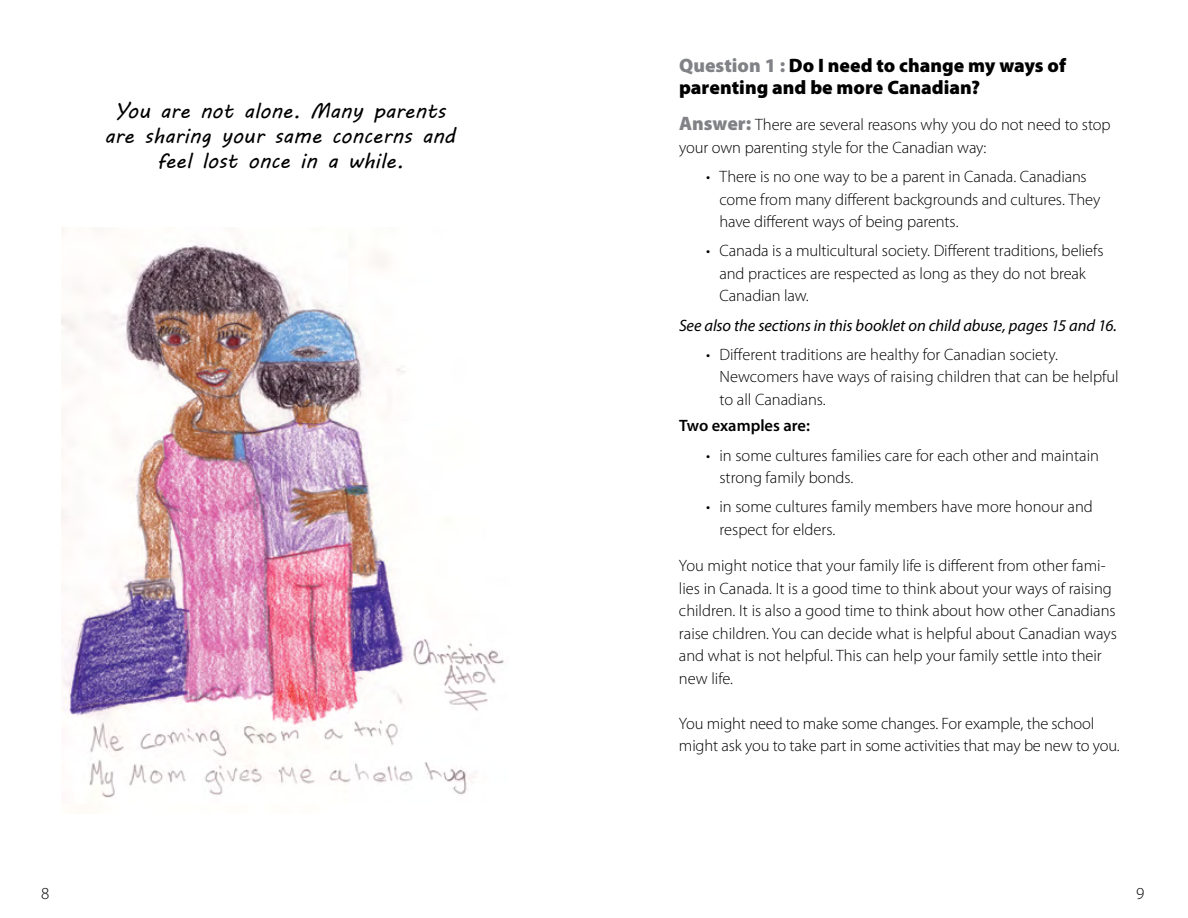
<style>
.page{position:relative;width:1188px;height:918px;background:#fff}
.page>*{position:absolute;margin:0;border:0;box-sizing:border-box;transform-origin:0 0}
.t1{font:21px/25.2px "MV Boli";color:#000;text-align:center}
.t2{font:900 19.5px/22.5px "Myriad Pro";color:#000}
.t3{font:300 16.8px "Myriad Pro";color:#000}
.t4{font:300 16.5px/22.5px "Myriad Pro";color:#000}
.t5{font:italic 16.5px "Myriad Pro";letter-spacing:-.005em;color:#000}
.t6{font:600 16.5px "Myriad Pro";color:#000}
.s1{color:#808285}
.s2{font-weight:900;font-size:19.5px;color:#808285}
</style>
<div class="page">
<img style="left:61px;top:228px;width:444px;height:570px">
<p class="t1" style="left:105px;top:97px;width:352px">You are not alone. Many parents are sharing your same concerns and feel lost once in a while.</p>
<p class="t2" style="left:679px;top:54px;width:389px"><span class="s1">Question 1 :</span> Do I need to change my ways of parenting and be more Canadian?</p>
<p class="t4" style="left:679px;top:114px;width:433px"><span class="s2">Answer:</span> There are several reasons why you do not need to stop your own parenting style for the Canadian way:</p>
<p class="t4" style="left:720px;top:166px;width:382px;text-indent:-13px">• There is no one way to be a parent in Canada. Canadians come from many different backgrounds and cultures. They have different ways of being parents.</p>
<p class="t4" style="left:720px;top:240px;width:386px;text-indent:-13px">• Canada is a multicultural society. Different traditions, beliefs and practices are respected as long as they do not break<br>Canadian law.</p>
<p class="t5" style="left:679px;top:315px;width:440px">See also the sections in this booklet on child abuse, pages 15 and 16.</p>
<p class="t4" style="left:720px;top:343px;width:401px;text-indent:-13px">• Different traditions are healthy for Canadian society.<br>Newcomers have ways of raising children that can be helpful to all Canadians.</p>
<p class="t6" style="left:679px;top:415px;width:132px">Two examples are:</p>
<p class="t4" style="left:719px;top:444px;width:381px;text-indent:-13px">• in some cultures families care for each other and maintain strong family bonds.</p>
<p class="t4" style="left:719px;top:496px;width:375px;text-indent:-13px">• in some cultures family members have more honour and respect for elders.</p>
<p class="t4" style="left:679px;top:555px;width:440px">You might notice that your family life is different from other fami&shy;lies in Canada. It is a good time to think about your ways of raising children. It is also a good time to think about how other Canadians raise children. You can decide what is helpful about Canadian ways and what is not helpful. This can help your family settle into their new life.</p>
<p class="t4" style="left:679px;top:712px;width:442px">You might need to make some changes. For example, the school might ask you to take part in some activities that may be new to you.</p>
<p class="t3" style="left:41px;top:884px;width:10px">8</p>
<p class="t3" style="left:1136px;top:884px;width:10px">9</p>
</div>
